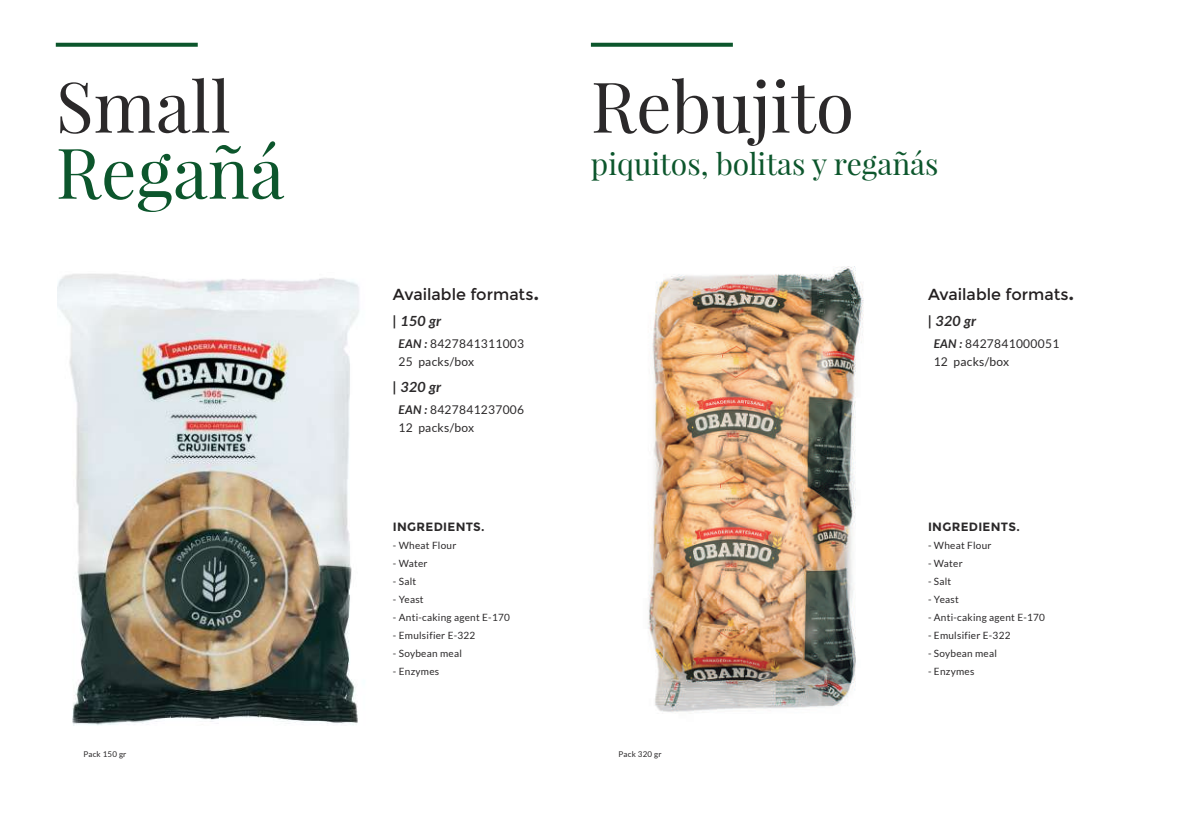
<style>
.page{position:relative;width:1191px;height:840px;background:#fff}
.page>*{position:absolute;margin:0;border:0;box-sizing:border-box;transform-origin:0 0}
.t1{font:70px "Playfair Display";color:#2b292a}
.t2{font:70px "Playfair Display";color:#0c562c}
.t3{font:30px "Playfair Display";color:#0c562c}
.t4{font:16px "Montserrat";color:#231f20}
.t5{font:italic 700 14px "Lato";letter-spacing:.025em;color:#2b292a}
.t6{font:12px/18px "Lato";letter-spacing:.025em;color:#2b292a}
.t7{font:700 12px "Montserrat";letter-spacing:.025em;color:#2b292a}
.t8{font:10px "Lato";letter-spacing:.025em;color:#2b292a}
.t9{font:8px "Lato";letter-spacing:.025em;color:#2b292a}
.s1{font-weight:700;font-size:20px;color:#2b292a}
.s2{font-weight:700;font-style:italic}
</style>
<div class="page">
<svg style="left:56px;top:43px;width:142px;height:4px"></svg>
<img style="left:58px;top:274px;width:301px;height:452px">
<svg style="left:591px;top:43px;width:142px;height:4px"></svg>
<img style="left:648px;top:266px;width:216px;height:447px">
<h1 class="t1" style="left:56px;top:63px;width:176px">Small</h1>
<h1 class="t2" style="left:56px;top:129px;width:230px">Regañá</h1>
<p class="t9" style="left:84px;top:749px;width:44px">Pack 150 gr</p>
<h3 class="t4" style="left:393px;top:285px;width:148px">Available formats<span class="s1">.</span></h3>
<h3 class="t5" style="left:393px;top:313px;width:50px">| 150 gr</h3>
<p class="t6" style="left:398px;top:335px;width:127px"><span class="s2">EAN :</span> 8427841311003<br>25 packs/box</p>
<h3 class="t5" style="left:393px;top:379px;width:50px">| 320 gr</h3>
<p class="t6" style="left:398px;top:401px;width:127px"><span class="s2">EAN :</span> 8427841237006<br>12 packs/box</p>
<p class="t7" style="left:393px;top:519px;width:93px">INGREDIENTS.</p>
<p class="t8" style="left:393px;top:539px;width:65px">- Wheat Flour</p>
<p class="t8" style="left:393px;top:557px;width:36px">- Water</p>
<p class="t8" style="left:393px;top:575px;width:25px">- Salt</p>
<p class="t8" style="left:393px;top:593px;width:32px">- Yeast</p>
<p class="t8" style="left:393px;top:611px;width:118px">- Anti-caking agent E-170</p>
<p class="t8" style="left:393px;top:629px;width:84px">- Emulsifier E-322</p>
<p class="t8" style="left:393px;top:647px;width:70px">- Soybean meal</p>
<p class="t8" style="left:393px;top:665px;width:48px">- Enzymes</p>
<h1 class="t1" style="left:591px;top:63px;width:265px">Rebujito</h1>
<h2 class="t3" style="left:591px;top:145px;width:349px">piquitos, bolitas y regañás</h2>
<h3 class="t4" style="left:928px;top:285px;width:148px">Available formats<span class="s1">.</span></h3>
<h3 class="t5" style="left:928px;top:313px;width:50px">| 320 gr</h3>
<p class="t6" style="left:933px;top:335px;width:127px"><span class="s2">EAN :</span> 8427841000051<br>12 packs/box</p>
<p class="t9" style="left:618px;top:749px;width:44px">Pack 320 gr</p>
<p class="t7" style="left:928px;top:519px;width:93px">INGREDIENTS.</p>
<p class="t8" style="left:928px;top:539px;width:65px">- Wheat Flour</p>
<p class="t8" style="left:928px;top:557px;width:36px">- Water</p>
<p class="t8" style="left:928px;top:575px;width:25px">- Salt</p>
<p class="t8" style="left:928px;top:593px;width:32px">- Yeast</p>
<p class="t8" style="left:928px;top:611px;width:118px">- Anti-caking agent E-170</p>
<p class="t8" style="left:928px;top:629px;width:84px">- Emulsifier E-322</p>
<p class="t8" style="left:928px;top:647px;width:70px">- Soybean meal</p>
<p class="t8" style="left:928px;top:665px;width:48px">- Enzymes</p>
</div>
